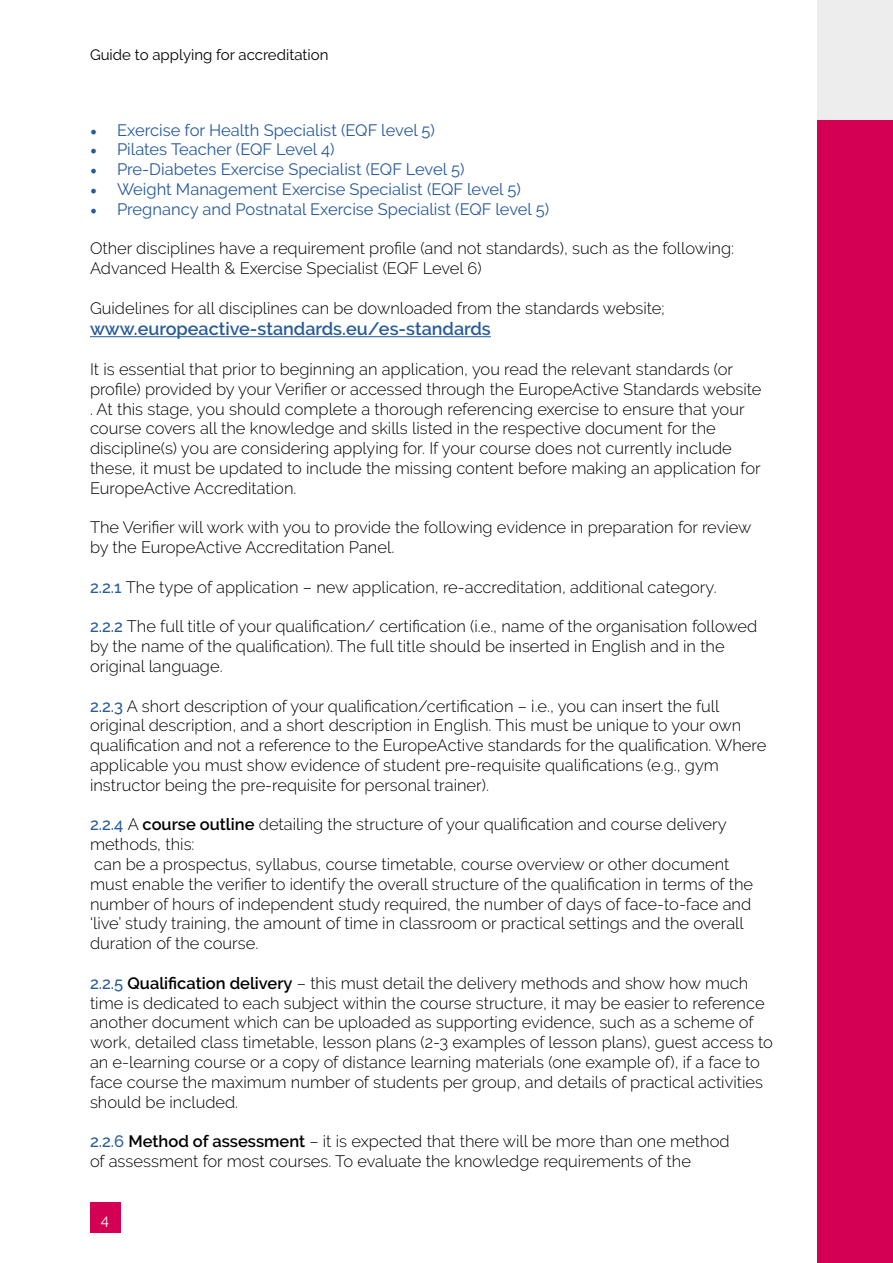
<style>
.page{position:relative;width:893px;height:1263px;background:#fff}
.page>*{position:absolute;margin:0;border:0;box-sizing:border-box;transform-origin:0 0}
.t1{font:600 18px "Raleway";color:#275b9b}
.t2{font:300 16.5px/19.8px "Raleway";color:#000}
.t3{font:16.5px "Raleway";color:#275b9b}
.t4{font:15px "Raleway";color:#000}
.t5{font:15px "Raleway";color:#fff}
.s1{font-family:"Minion Pro";font-size:18px}
.s2{font-weight:500;color:#275b9b}
.s3{font-weight:600}
</style>
<div class="page">
<div style="left:818px;top:120px;width:75px;height:1143px;background:#d40054"></div>
<div style="left:90px;top:1203px;width:30px;height:30px;background:#d40054"></div>
<div style="left:818px;top:0;width:75px;height:120px;background:#ededed"></div>
<hr style="left:90px;top:336px;width:401px;height:1px;background:#275b9b">
<p class="t4" style="left:90px;top:46px;width:240px">Guide to applying for accreditation</p>
<p class="t3" style="left:90px;top:120px;width:346px"><span class="s1">•</span> Exercise for Health Specialist (EQF level 5)</p>
<p class="t3" style="left:90px;top:140px;width:246px"><span class="s1">•</span> Pilates Teacher (EQF Level 4)</p>
<p class="t3" style="left:90px;top:160px;width:376px"><span class="s1">•</span> Pre-Diabetes Exercise Specialist (EQF Level 5)</p>
<p class="t3" style="left:90px;top:180px;width:432px"><span class="s1">•</span> Weight Management Exercise Specialist (EQF level 5)</p>
<p class="t3" style="left:90px;top:199px;width:461px"><span class="s1">•</span> Pregnancy and Postnatal Exercise Specialist (EQF level 5)</p>
<p class="t2" style="left:90px;top:239px;width:646px">Other disciplines have a requirement profile (and not standards), such as the following:<br>Advanced Health &amp; Exercise Specialist (EQF Level 6)</p>
<p class="t2" style="left:90px;top:298px;width:576px">Guidelines for all disciplines can be downloaded from the standards website;</p>
<p class="t1" style="left:90px;top:319px;width:402px">www.europeactive-standards.eu/es-standards</p>
<p class="t2" style="left:90px;top:359px;width:673px">It is essential that prior to beginning an application, you read the relevant standards (or profile) provided by your Verifier or accessed through the EuropeActive Standards website . At this stage, you should complete a thorough referencing exercise to ensure that your course covers all the knowledge and skills listed in the respective document for the discipline(s) you are considering applying for. If your course does not currently include these, it must be updated to include the missing content before making an application for EuropeActive Accreditation.</p>
<p class="t2" style="left:90px;top:518px;width:663px">The Verifier will work with you to provide the following evidence in preparation for review by the EuropeActive Accreditation Panel.</p>
<p class="t2" style="left:90px;top:577px;width:628px"><span class="s2">2.2.1</span> The type of application – new application, re-accreditation, additional category.</p>
<p class="t2" style="left:90px;top:617px;width:669px"><span class="s2">2.2.2</span> The full title of your qualification/ certification (i.e., name of the organisation followed by the name of the qualification). The full title should be inserted in English and in the original language.</p>
<p class="t2" style="left:90px;top:696px;width:678px"><span class="s2">2.2.3</span> A short description of your qualification/certification – i.e., you can insert the full original description, and a short description in English. This must be unique to your own qualification and not a reference to the EuropeActive standards for the qualification. Where applicable you must show evidence of student pre-requisite qualifications (e.g., gym instructor being the pre-requisite for personal trainer).</p>
<p class="t2" style="left:90px;top:815px;width:665px"><span class="s2">2.2.4</span> A <span class="s3">course outline</span> detailing the structure of your qualification and course delivery methods, this:<br>can be a prospectus, syllabus, course timetable, course overview or other document must enable the verifier to identify the overall structure of the qualification in terms of the number of hours of independent study required, the number of days of face-to-face and ‘live’ study training, the amount of time in classroom or practical settings and the overall duration of the course.</p>
<p class="t2" style="left:90px;top:973px;width:684px"><span class="s2">2.2.5</span> <span class="s3">Qualification delivery</span> – this must detail the delivery methods and show how much time is dedicated to each subject within the course structure, it may be easier to reference another document which can be uploaded as supporting evidence, such as a scheme of work, detailed class timetable, lesson plans (2-3 examples of lesson plans), guest access to an e-learning course or a copy of distance learning materials (one example of), if a face to face course the maximum number of students per group, and details of practical activities should be included.</p>
<p class="t2" style="left:90px;top:1131px;width:641px"><span class="s2">2.2.6</span> <span class="s3">Method of assessment</span> – it is expected that there will be more than one method of assessment for most courses. To evaluate the knowledge requirements of the</p>
<p class="t5" style="left:101px;top:1211px;width:10px">4</p>
</div>
